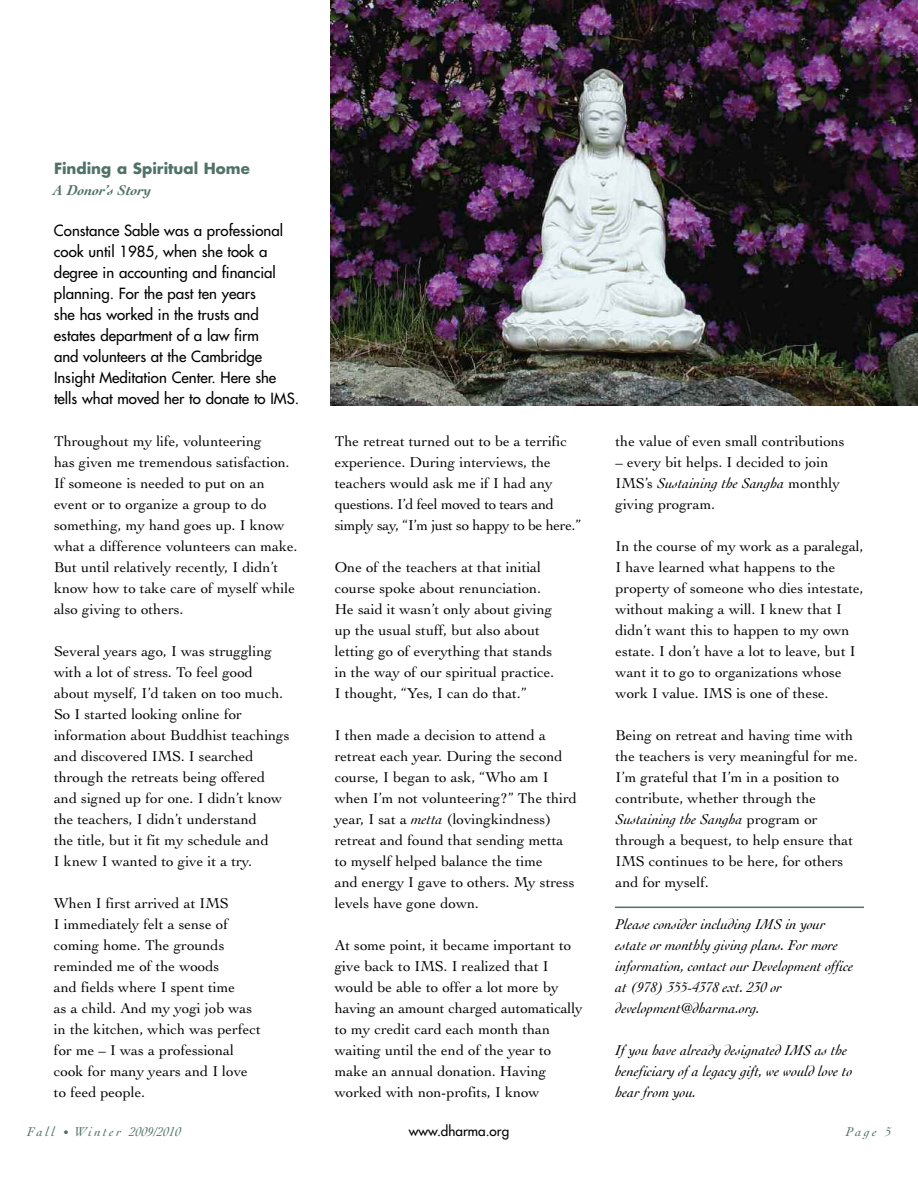
<style>
.page{position:relative;width:918px;height:1188px;background:#fff}
.page>*{position:absolute;margin:0;border:0;box-sizing:border-box;transform-origin:0 0}
.t1{font:15px/21px "Cochin";color:#000}
.t2{font:15px/21px "Futura";color:#000}
.t3{font:italic 15px/21px "Cochin";color:#000}
.t4{font:700 15px "Futura";color:#507268}
.t5{font:italic 700 15px "Cochin";color:#507268}
.t6{font:italic 13.5px "Cochin";letter-spacing:.175em;color:#507268}
.t7{font:13.5px "Futura";color:#000}
.s1{font-style:italic}
.s2{font-size:11.7px}
</style>
<div class="page">
<hr style="left:615px;top:907px;width:249px;height:1px;background:#507268">
<img style="left:331px;top:0;width:587px;height:405px">
<p class="t4" style="left:54px;top:162px;width:197px">Finding a Spiritual Home</p>
<p class="t5" style="left:54px;top:185px;width:99px">A Donor’s Story</p>
<p class="t2" style="left:54px;top:221px;width:247px">Constance Sable was a professional cook until 1985, when she took a degree in accounting and financial planning. For the past ten years<br>she has worked in the trusts and estates department of a law firm<br>and volunteers at the Cambridge Insight Meditation Center. Here she tells what moved her to donate to IMS.</p>
<p class="t1" style="left:54px;top:432px;width:245px">Throughout my life, volunteering<br>has given me tremendous satisfaction.<br>If someone is needed to put on an event or to organize a group to do something, my hand goes up. I know what a difference volunteers can make.<br>But until relatively recently, I didn’t know how to take care of myself while also giving to others.</p>
<p class="t1" style="left:54px;top:642px;width:237px">Several years ago, I was struggling with a lot of stress. To feel good about myself, I’d taken on too much.<br>So I started looking online for information about Buddhist teachings and discovered IMS. I searched through the retreats being offered and signed up for one. I didn’t know the teachers, I didn’t understand<br>the title, but it fit my schedule and<br>I knew I wanted to give it a try.</p>
<p class="t1" style="left:54px;top:894px;width:208px">When I first arrived at IMS<br>I immediately felt a sense of coming home. The grounds reminded me of the woods<br>and fields where I spent time<br>as a child. And my yogi job was in the kitchen, which was perfect for me – I was a professional cook for many years and I love to feed people.</p>
<p class="t1" style="left:335px;top:432px;width:248px">The retreat turned out to be a terrific experience. During interviews, the teachers would ask me if I had any questions. I’d feel moved to tears and simply say, “I’m just so happy to be here.”</p>
<p class="t1" style="left:335px;top:558px;width:221px">One of the teachers at that initial course spoke about renunciation.<br>He said it wasn’t only about giving up the usual stuff, but also about letting go of everything that stands in the way of our spiritual practice.<br>I thought, “Yes, I can do that.”</p>
<p class="t1" style="left:335px;top:726px;width:244px">I then made a decision to attend a retreat each year. During the second course, I began to ask, “Who am I when I’m not volunteering?” The third year, I sat a <span class="s1">metta</span> (lovingkindness) retreat and found that sending metta to myself helped balance the time<br>and energy I gave to others. My stress levels have gone down.</p>
<p class="t1" style="left:335px;top:936px;width:249px">At some point, it became important to give back to IMS. I realized that I would be able to offer a lot more by having an amount charged automatically to my credit card each month than waiting until the end of the year to make an annual donation. Having worked with non-profits, I know</p>
<p class="t1" style="left:616px;top:432px;width:231px">the value of even small contributions</p>
<p class="t1" style="left:616px;top:453px;width:226px">– every bit helps. I decided to join<br>IMS’s <span class="s1">Sustaining the Sangha</span> monthly giving program.</p>
<p class="t1" style="left:616px;top:537px;width:249px">In the course of my work as a paralegal, I have learned what happens to the property of someone who dies intestate, without making a will. I knew that I didn’t want this to happen to my own estate. I don’t have a lot to leave, but I want it to go to organizations whose work I value. IMS is one of these.</p>
<p class="t1" style="left:616px;top:726px;width:244px">Being on retreat and having time with the teachers is very meaningful for me.<br>I’m grateful that I’m in a position to contribute, whether through the <span class="s1">Sustaining the Sangha</span> program or through a bequest, to help ensure that IMS continues to be here, for others and for myself.</p>
<p class="t3" style="left:616px;top:915px;width:239px">Please consider including IMS in your estate or monthly giving plans. For more information, contact our Development office at (978) 355-4378 ext. 230 or development@dharma.org.</p>
<p class="t3" style="left:616px;top:1041px;width:238px">If you have already designated IMS as the beneficiary of a legacy gift, we would love to hear from you.</p>
<p class="t6" style="left:27px;top:1126px;width:156px">Fall <span class="s2">•</span> Winter 2009/2010</p>
<p class="t7" style="left:409px;top:1124px;width:102px">www.dharma.org</p>
<p class="t6" style="left:846px;top:1126px;width:47px">Page 5</p>
</div>
